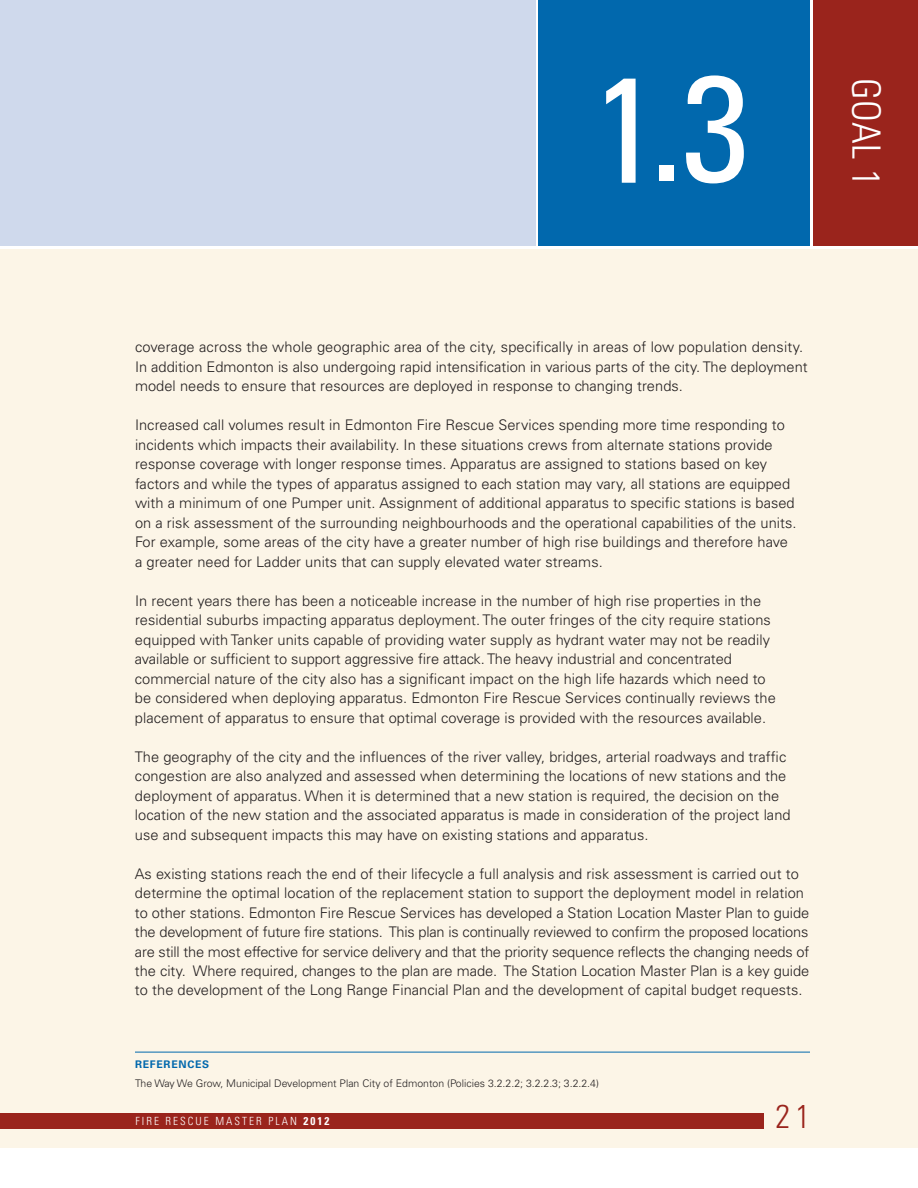
<style>
.page{position:relative;width:918px;height:1188px;background:#fff}
.page>*{position:absolute;margin:0;border:0;box-sizing:border-box;transform-origin:0 0}
.t1{font:condensed 150px "Univers";color:#fff}
.t2{font:300 condensed 39px "Univers";color:#fff}
.t3{font:300 condensed 33px "Univers";color:#9a241c}
.t4{font:300 14.7px/19.5px "Univers";letter-spacing:.005em;color:#231f20}
.t5{font:300 condensed 11.25px "Univers";letter-spacing:.18em;color:#fff}
.t6{font:300 10.5px "Univers";color:#231f20}
.t7{font:700 10.5px "Univers";letter-spacing:.07em;color:#0168ad}
.s1{font-weight:700}
</style>
<div class="page">
<div style="left:0;top:249px;width:918px;height:899px;background:#fcf5e7"></div>
<div style="left:0;top:1113px;width:764px;height:15px;background:#9a241c"></div>
<div style="left:813px;top:0;width:105px;height:246px;background:#9a241c"></div>
<div style="left:538px;top:0;width:272px;height:246px;background:#0168ad"></div>
<div style="left:0;top:0;width:536px;height:246px;background:#cfd9ec"></div>
<hr style="left:135px;top:1052px;width:675px;height:1px;background:#0168ad">
<h1 class="t1" style="left:592px;top:33px;width:158px">1.3</h1>
<h2 class="t2" style="left:890px;top:78px;width:110px;rotate:90deg">GOAL 1</h2>
<p class="t4" style="left:135px;top:337px;width:674px">coverage across the whole geographic area of the city, specifically in areas of low population density.<br>I n addition Edmonton is also undergoing rapid intensification in various parts of the city. The deployment model needs to ensure that resources are deployed in response to changing trends.</p>
<p class="t4" style="left:135px;top:415px;width:663px">I ncreased call volumes result in Edmonton Fire Rescue Services spending more time responding to incidents which impacts their availability. I n these situations crews from alternate stations provide response coverage with longer response times. Apparatus are assigned to stations based on key factors and while the types of apparatus assigned to each station may vary, all stations are equipped with a minimum of one Pumper unit. Assignment of additional apparatus to specific stations is based on a risk assessment of the surrounding neighbourhoods and the operational capabilities of the units.<br>For example, some areas of the city have a greater number of high rise buildings and therefore have a greater need for Ladder units that can supply elevated water streams.</p>
<p class="t4" style="left:135px;top:591px;width:642px">I n recent years there has been a noticeable increase in the number of high rise properties in the residential suburbs impacting apparatus deployment. The outer fringes of the city require stations equipped with Tanker units capable of providing water supply as hydrant water may not be readily available or sufficient to support aggressive fire attack. The heavy industrial and concentrated commercial nature of the city also has a significant impact on the high life hazards which need to be considered when deploying apparatus. Edmonton Fire Rescue Services continually reviews the placement of apparatus to ensure that optimal coverage is provided with the resources available.</p>
<p class="t4" style="left:135px;top:747px;width:657px">The geography of the city and the influences of the river valley, bridges, arterial roadways and traffic congestion are also analyzed and assessed when determining the locations of new stations and the deployment of apparatus. When it is determined that a new station is required, the decision on the location of the new station and the associated apparatus is made in consideration of the project land use and subsequent impacts this may have on existing stations and apparatus.</p>
<p class="t4" style="left:135px;top:864px;width:676px">As existing stations reach the end of their lifecycle a full analysis and risk assessment is carried out to determine the optimal location of the replacement station to support the deployment model in relation to other stations. Edmonton Fire Rescue Services has developed a Station Location Master Plan to guide the development of future fire stations. This plan is continually reviewed to confirm the proposed locations are still the most effective for service delivery and that the priority sequence reflects the changing needs of the city. Where required, changes to the plan are made. The Station Location Master Plan is a key guide to the development of the Long Range Financial Plan and the development of capital budget requests.</p>
<p class="t7" style="left:135px;top:1058px;width:74px">REFERENCES</p>
<p class="t6" style="left:135px;top:1077px;width:465px">The Way We G row, M unicipal Development Plan City of Edmonton (Policies 3.2.2.2; 3.2.2.3; 3.2.2.4)</p>
<p class="t5" style="left:136px;top:1114px;width:196px">FIRE RESCUE MASTER PLAN <span class="s1">2012</span></p>
<h3 class="t3" style="left:775px;top:1097px;width:36px">21</h3>
</div>
